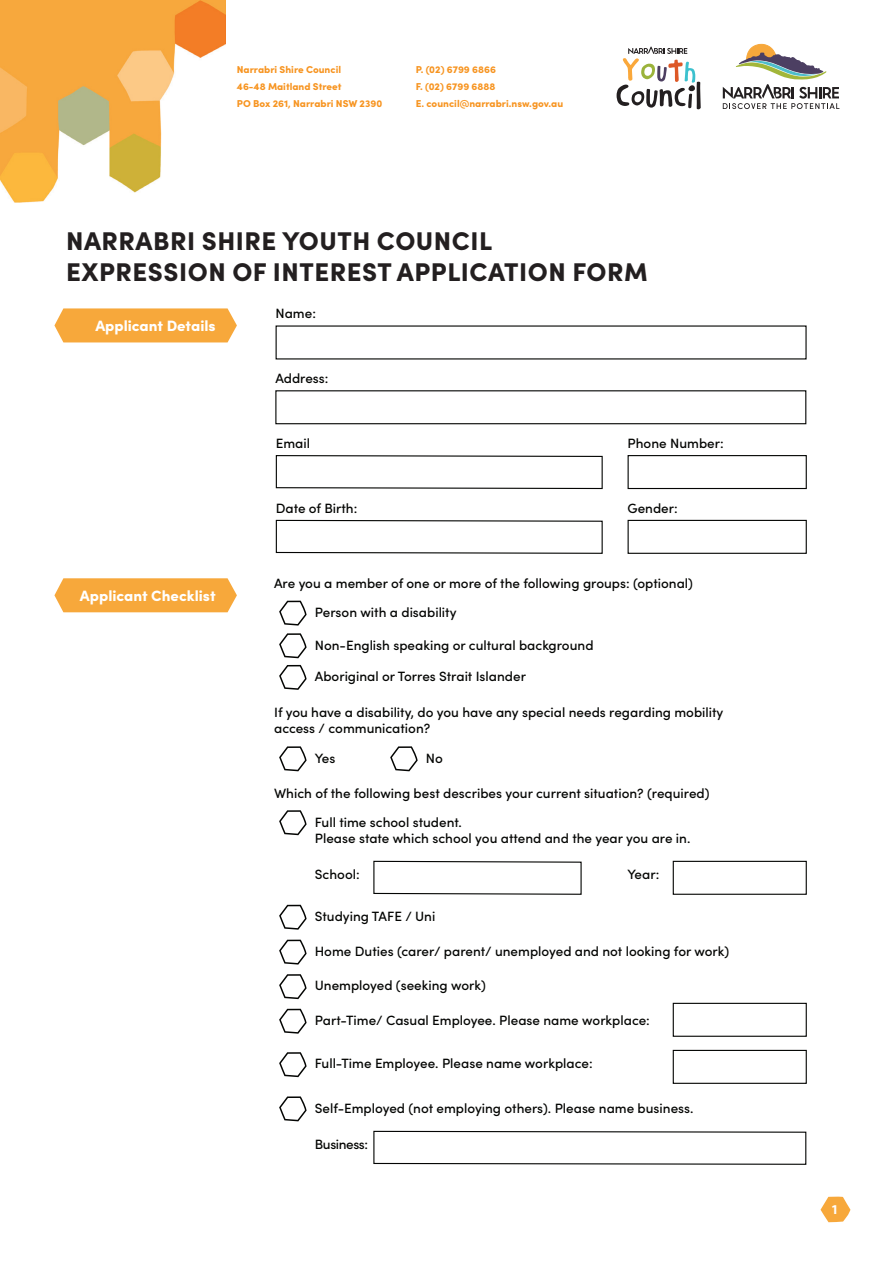
<style>
.page{position:relative;width:893px;height:1263px;background:#fff}
.page>*{position:absolute;margin:0;border:0;box-sizing:border-box;transform-origin:0 0}
.t1{font:900 25.65px "Sofia Pro";letter-spacing:.02em;color:#231f20}
.t2{font:900 15px "Sofia Pro";color:#fff}
.t3{font:500 13.5px/16.2px "Sofia Pro";color:#040503}
.t4{font:500 13.5px "Sofia Pro";letter-spacing:-.03em;color:#040503}
.t5{font:700 13.5px "Myriad Pro";color:#fff}
.t6{font:900 10.05px "Sofia Pro";color:#f79420}
</style>
<div class="page">
<svg style="left:820px;top:1196px;width:30px;height:26px"></svg>
<svg style="left:54px;top:308px;width:183px;height:34px;background:#f7ad47"></svg>
<svg style="left:54px;top:578px;width:183px;height:34px;background:#f7ad46"></svg>
<svg style="left:723px;top:44px;width:116px;height:65px"></svg>
<div style="left:275px;top:390px;width:531px;height:34px;border:1px solid #040503"></div>
<svg style="left:275px;top:455px;width:328px;height:35px"></svg>
<div style="left:628px;top:455px;width:179px;height:34px;border:1px solid #040503"></div>
<svg style="left:275px;top:519px;width:328px;height:35px"></svg>
<div style="left:628px;top:520px;width:179px;height:34px;border:1px solid #040503"></div>
<svg style="left:373px;top:860px;width:209px;height:35px"></svg>
<div style="left:673px;top:861px;width:134px;height:34px;border:1px solid #040503"></div>
<svg style="left:373px;top:1130px;width:434px;height:35px"></svg>
<img style="left:0;top:0;width:226px;height:202px">
<svg style="left:617px;top:47px;width:84px;height:62px"></svg>
<svg style="left:279px;top:601px;width:28px;height:25px"></svg>
<svg style="left:279px;top:746px;width:28px;height:25px"></svg>
<svg style="left:390px;top:746px;width:28px;height:25px"></svg>
<svg style="left:279px;top:810px;width:28px;height:25px"></svg>
<svg style="left:279px;top:905px;width:28px;height:25px"></svg>
<svg style="left:279px;top:940px;width:28px;height:24px"></svg>
<svg style="left:279px;top:974px;width:28px;height:25px"></svg>
<svg style="left:279px;top:1096px;width:28px;height:25px"></svg>
<svg style="left:279px;top:633px;width:28px;height:25px"></svg>
<svg style="left:279px;top:665px;width:28px;height:25px"></svg>
<svg style="left:279px;top:1009px;width:28px;height:25px"></svg>
<div style="left:673px;top:1003px;width:134px;height:34px;border:1px solid #040503"></div>
<svg style="left:279px;top:1052px;width:28px;height:25px"></svg>
<div style="left:673px;top:1050px;width:134px;height:34px;border:1px solid #040503"></div>
<p class="t6" style="left:237px;top:62px;width:106px">Narrabri Shire Council</p>
<p class="t6" style="left:237px;top:79px;width:106px">46-48 Maitland Street</p>
<p class="t6" style="left:237px;top:96px;width:147px">PO Box 261, Narrabri NSW 2390</p>
<p class="t6" style="left:416px;top:62px;width:82px">P. (02) 6799 6866</p>
<p class="t6" style="left:416px;top:79px;width:81px">F. (02) 6799 6888</p>
<p class="t6" style="left:416px;top:96px;width:149px">E. council@narrabri.nsw.gov.au</p>
<p class="t1" style="left:66px;top:221px;width:428px">NARRABRI SHIRE YOUTH COUNCIL</p>
<p class="t1" style="left:66px;top:252px;width:583px">EXPRESSION OF INTEREST APPLICATION FORM</p>
<p class="t2" style="left:95px;top:314px;width:122px">Applicant Details</p>
<p class="t3" style="left:276px;top:304px;width:42px">Name:</p>
<p class="t3" style="left:275px;top:369px;width:55px">Address:</p>
<p class="t3" style="left:276px;top:434px;width:36px">Email</p>
<p class="t3" style="left:628px;top:434px;width:98px">Phone Number:</p>
<p class="t2" style="left:80px;top:584px;width:137px">Applicant Checklist</p>
<p class="t3" style="left:276px;top:499px;width:83px">Date of Birth:</p>
<p class="t3" style="left:628px;top:499px;width:52px">Gender:</p>
<p class="t3" style="left:274px;top:574px;width:420px">Are you a member of one or more of the following groups: (optional)</p>
<p class="t3" style="left:315px;top:603px;width:143px">Person with a disability</p>
<p class="t3" style="left:315px;top:636px;width:280px">Non-English speaking or cultural background</p>
<p class="t3" style="left:315px;top:667px;width:213px">Aboriginal or Torres Strait Islander</p>
<p class="t3" style="left:274px;top:704px;width:451px">If you have a disability, do you have any special needs regarding mobility access / communication?</p>
<p class="t3" style="left:315px;top:749px;width:22px">Yes</p>
<p class="t3" style="left:426px;top:749px;width:18px">No</p>
<p class="t3" style="left:274px;top:784px;width:437px">Which of the following best describes your current situation? (required)</p>
<p class="t3" style="left:315px;top:813px;width:148px">Full time school student.</p>
<p class="t3" style="left:315px;top:829px;width:377px">Please state which school you attend and the year you are in.</p>
<p class="t3" style="left:315px;top:865px;width:46px">School:</p>
<p class="t3" style="left:628px;top:865px;width:33px">Year:</p>
<p class="t3" style="left:315px;top:907px;width:122px">Studying TAFE / Uni</p>
<p class="t3" style="left:315px;top:942px;width:416px">Home Duties (carer/ parent/ unemployed and not looking for work)</p>
<p class="t3" style="left:315px;top:977px;width:173px">Unemployed (seeking work)</p>
<p class="t3" style="left:315px;top:1011px;width:337px">Part-Time/ Casual Employee. Please name workplace:</p>
<p class="t3" style="left:315px;top:1055px;width:279px">Full-Time Employee. Please name workplace:</p>
<p class="t3" style="left:315px;top:1099px;width:380px">Self-Employed (not employing others). Please name business.</p>
<p class="t4" style="left:315px;top:1134px;width:55px">Business:</p>
<p class="t5" style="left:831px;top:1200px;width:9px">1</p>
</div>
